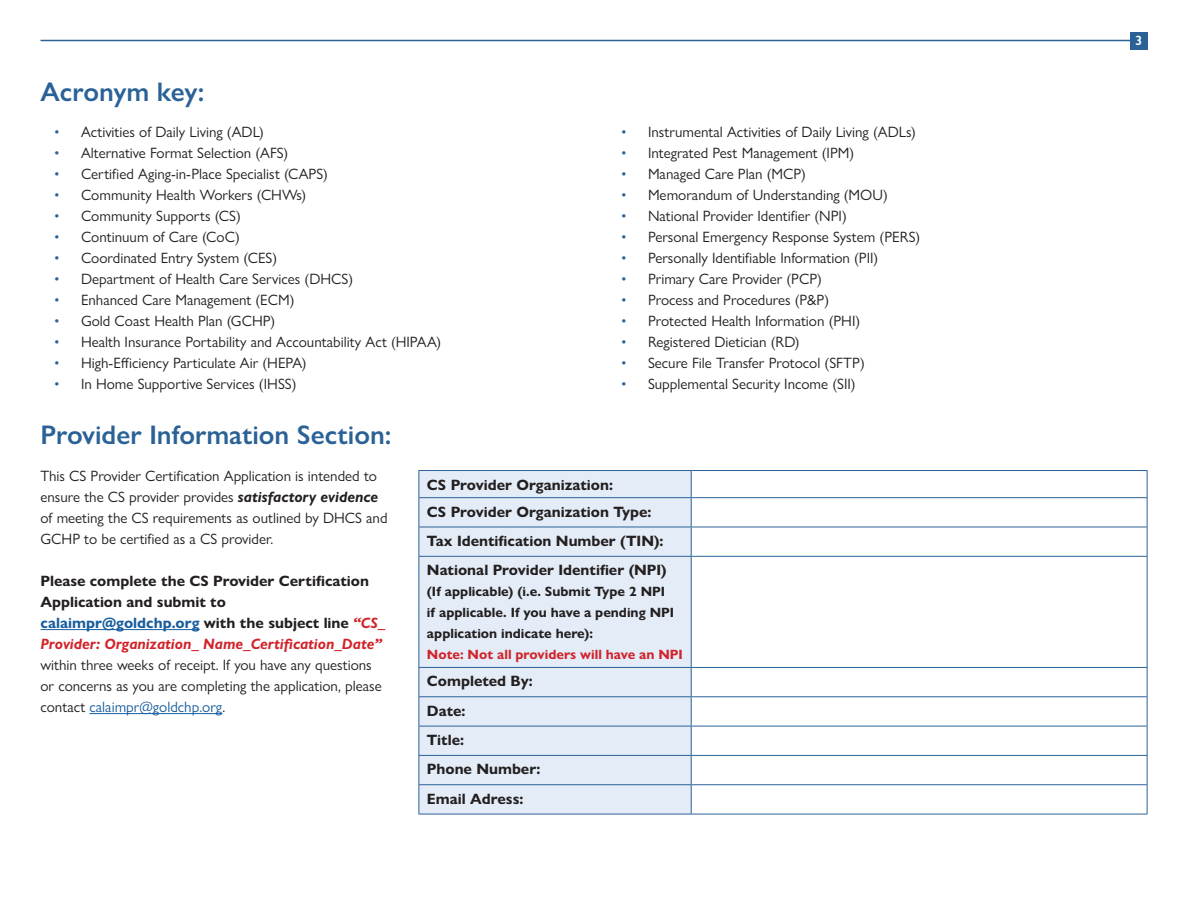
<style>
.page{position:relative;width:1188px;height:918px;background:#fff}
.page>*{position:absolute;margin:0;border:0;box-sizing:border-box;transform-origin:0 0}
.t1{font:600 27px "Gill Sans Nova";color:#2a6297}
.t2{font:15px/21px "Gill Sans Nova";color:#231f20}
.t3{font:700 15px/29.4px "Gill Sans Nova";color:#231f20}
.t4{font:700 13.5px/21px "Gill Sans Nova";color:#231f20}
.t5{font:700 13.5px "Gill Sans Nova";color:#d1232a}
.t6{font:600 13.5px "Gill Sans Nova";color:#fff}
.s1{color:#2a6297}
.s2{font-weight:700;font-style:italic}
.s3{color:#175d9e}
.s4{font-style:italic;color:#d1232a}
</style>
<div class="page">
<hr style="left:40px;top:40px;width:1108px;height:1px;background:#2a6297">
<div style="left:1130px;top:32px;width:18px;height:17px;background:#2a6297"></div>
<hr style="left:40px;top:629px;width:160px;height:1px;background:#175d9e">
<hr style="left:90px;top:713px;width:132px;height:1px;background:#175d9e">
<div style="left:419px;top:471px;width:272px;height:343px;background:#e4edf7"></div>
<svg style="left:418px;top:471px;width:1px;height:85px"></svg>
<hr style="left:418px;top:557px;width:1px;height:110px;background:#2a6297">
<svg style="left:418px;top:668px;width:1px;height:146px"></svg>
<hr style="left:418px;top:470px;width:273px;height:1px;background:#2a6297">
<hr style="left:691px;top:470px;width:457px;height:1px;background:#2a6297">
<svg style="left:691px;top:471px;width:1px;height:85px"></svg>
<svg style="left:1147px;top:471px;width:1px;height:85px"></svg>
<hr style="left:691px;top:557px;width:1px;height:110px;background:#2a6297">
<hr style="left:1147px;top:557px;width:1px;height:110px;background:#2a6297">
<svg style="left:691px;top:668px;width:1px;height:146px"></svg>
<svg style="left:1147px;top:668px;width:1px;height:146px"></svg>
<hr style="left:418px;top:497px;width:273px;height:1px;background:#2a6297">
<hr style="left:691px;top:497px;width:457px;height:1px;background:#2a6297">
<hr style="left:418px;top:527px;width:273px;height:1px;background:#2a6297">
<hr style="left:691px;top:527px;width:457px;height:1px;background:#2a6297">
<hr style="left:418px;top:556px;width:273px;height:1px;background:#2a6297">
<hr style="left:691px;top:556px;width:457px;height:1px;background:#2a6297">
<hr style="left:418px;top:667px;width:273px;height:1px;background:#2a6297">
<hr style="left:691px;top:667px;width:457px;height:1px;background:#2a6297">
<hr style="left:418px;top:696px;width:273px;height:1px;background:#2a6297">
<hr style="left:691px;top:696px;width:457px;height:1px;background:#2a6297">
<hr style="left:418px;top:726px;width:273px;height:1px;background:#2a6297">
<hr style="left:691px;top:726px;width:457px;height:1px;background:#2a6297">
<hr style="left:418px;top:755px;width:273px;height:1px;background:#2a6297">
<hr style="left:691px;top:755px;width:457px;height:1px;background:#2a6297">
<hr style="left:418px;top:784px;width:273px;height:1px;background:#2a6297">
<hr style="left:691px;top:784px;width:457px;height:1px;background:#2a6297">
<hr style="left:418px;top:814px;width:273px;height:1px;background:#2a6297">
<hr style="left:691px;top:814px;width:457px;height:1px;background:#2a6297">
<h1 class="t1" style="left:40px;top:75px;width:165px">Acronym key:</h1>
<p class="t2" style="left:54px;top:122px;width:212px"><span class="s1">•</span> Activities of Daily Living (ADL)</p>
<p class="t2" style="left:54px;top:143px;width:236px"><span class="s1">•</span> Alternative Format Selection (AFS)</p>
<p class="t2" style="left:54px;top:164px;width:276px"><span class="s1">•</span> Certified Aging-in-Place Specialist (CAPS)</p>
<p class="t2" style="left:54px;top:185px;width:254px"><span class="s1">•</span> Community Health Workers (CHWs)</p>
<p class="t2" style="left:54px;top:206px;width:188px"><span class="s1">•</span> Community Supports (CS)</p>
<p class="t2" style="left:54px;top:227px;width:187px"><span class="s1">•</span> Continuum of Care (CoC)</p>
<p class="t2" style="left:54px;top:248px;width:225px"><span class="s1">•</span> Coordinated Entry System (CES)</p>
<p class="t2" style="left:54px;top:269px;width:301px"><span class="s1">•</span> Department of Health Care Services (DHCS)</p>
<p class="t2" style="left:54px;top:290px;width:242px"><span class="s1">•</span> Enhanced Care Management (ECM)</p>
<p class="t2" style="left:54px;top:311px;width:223px"><span class="s1">•</span> Gold Coast Health Plan (GCHP)</p>
<p class="t2" style="left:54px;top:332px;width:389px"><span class="s1">•</span> Health Insurance Portability and Accountability Act (HIPAA)</p>
<p class="t2" style="left:54px;top:353px;width:254px"><span class="s1">•</span> High-Efficiency Particulate Air (HEPA)</p>
<p class="t2" style="left:54px;top:374px;width:244px"><span class="s1">•</span> In Home Supportive Services (IHSS)</p>
<h1 class="t1" style="left:40px;top:418px;width:352px">Provider Information Section:</h1>
<p class="t2" style="left:621px;top:122px;width:296px"><span class="s1">•</span> Instrumental Activities of Daily Living (ADLs)</p>
<p class="t2" style="left:621px;top:143px;width:235px"><span class="s1">•</span> Integrated Pest Management (IPM)</p>
<p class="t2" style="left:621px;top:164px;width:186px"><span class="s1">•</span> Managed Care Plan (MCP)</p>
<p class="t2" style="left:621px;top:185px;width:268px"><span class="s1">•</span> Memorandum of Understanding (MOU)</p>
<p class="t2" style="left:621px;top:206px;width:227px"><span class="s1">•</span> National Provider Identifier (NPI)</p>
<p class="t2" style="left:621px;top:227px;width:301px"><span class="s1">•</span> Personal Emergency Response System (PERS)</p>
<p class="t2" style="left:621px;top:248px;width:259px"><span class="s1">•</span> Personally Identifiable Information (PII)</p>
<p class="t2" style="left:621px;top:269px;width:202px"><span class="s1">•</span> Primary Care Provider (PCP)</p>
<p class="t2" style="left:621px;top:290px;width:210px"><span class="s1">•</span> Process and Procedures (P&amp;P)</p>
<p class="t2" style="left:621px;top:311px;width:241px"><span class="s1">•</span> Protected Health Information (PHI)</p>
<p class="t2" style="left:621px;top:332px;width:180px"><span class="s1">•</span> Registered Dietician (RD)</p>
<p class="t2" style="left:621px;top:353px;width:245px"><span class="s1">•</span> Secure File Transfer Protocol (SFTP)</p>
<p class="t2" style="left:621px;top:374px;width:236px"><span class="s1">•</span> Supplemental Security Income (SII)</p>
<p class="t2" style="left:40px;top:465px;width:349px">This CS Provider Certification Application is intended to ensure the CS provider provides <span class="s2">satisfactory evidence </span>of meeting the CS requirements as outlined by DHCS and GCHP to be certified as a CS provider.</p>
<p class="t3" style="left:40px;top:570px;width:346px;line-height:21px">Please complete the CS Provider Certification Application and submit to <span class="s3">calaimpr@goldchp.org</span> with the subject line <span class="s4">“CS_ Provider: Organization_ Name_Certification_Date”</span></p>
<p class="t2" style="left:40px;top:654px;width:343px">within three weeks of receipt. If you have any questions or concerns as you are completing the application, please contact <span class="s3">calaimpr@goldchp.org</span>.</p>
<p class="t3" style="left:427px;top:471px;width:226px;line-height:27.2px">CS Provider Organization:<br>CS Provider Organization Type:</p>
<p class="t3" style="left:427px;top:526px;width:241px">Tax Identification Number (TIN):<br>National Provider Identifier (NPI)</p>
<p class="t4" style="left:427px;top:581px;width:249px">(If applicable) (i.e. Submit Type 2 NPI if applicable. If you have a pending NPI application indicate here):</p>
<p class="t5" style="left:427px;top:646px;width:257px">Note: Not all providers will have an NPI</p>
<p class="t3" style="left:427px;top:667px;width:115px">Completed By:<br>Date:<br>Title:<br>Phone Number:<br>Email Adress:</p>
<p class="t6" style="left:1135px;top:32px;width:9px">3</p>
</div>
